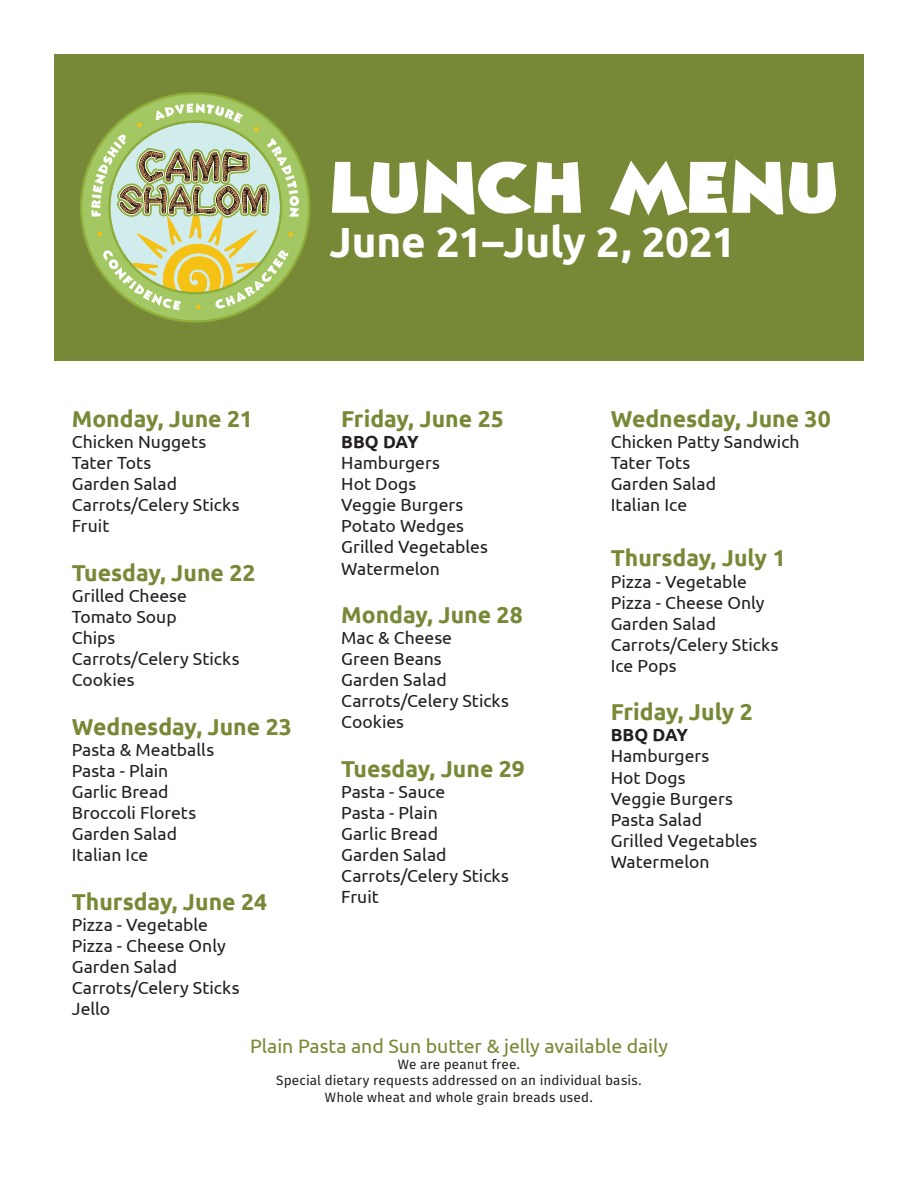
<style>
.page{position:relative;width:918px;height:1188px;background:#fff}
.page>*{position:absolute;margin:0;border:0;box-sizing:border-box;transform-origin:0 0}
.t1{font:67.5px "Mellow";letter-spacing:-.035em;color:#fff}
.t2{font:700 42.15px "Ubuntu";letter-spacing:-.005em;color:#fff}
.t3{font:700 22.95px "Ubuntu";color:#778936}
.t4{font:19.5px "Ubuntu";letter-spacing:-.005em;color:#778936}
.t5{font:17.55px/21px "Ubuntu";color:#231f20}
.t6{font:700 17.55px "Ubuntu";letter-spacing:-.01em;color:#231f20}
.t7{font:13.5px/16.2px "Fira Sans OT";letter-spacing:.01em;color:#231f20;text-align:center}
</style>
<div class="page">
<div style="left:54px;top:54px;width:810px;height:307px;background:#778936"></div>
<svg style="left:80px;top:92px;width:231px;height:231px"></svg>
<svg style="left:91px;top:103px;width:208px;height:207px;background:#b3c384"></svg>
<h1 class="t1" style="left:329px;top:144px;width:512px">LUNCH MENU</h1>
<h2 class="t2" style="left:329px;top:216px;width:408px">June 21–July 2, 2021</h2>
<h3 class="t3" style="left:72px;top:405px;width:182px">Monday, June 21</h3>
<p class="t5" style="left:72px;top:431px;width:169px">Chicken Nuggets<br>Tater Tots<br>Garden Salad<br>Carrots/Celery Sticks<br>Fruit</p>
<h3 class="t3" style="left:72px;top:559px;width:185px">Tuesday, June 22</h3>
<p class="t5" style="left:72px;top:585px;width:169px">Grilled Cheese<br>Tomato Soup<br>Chips<br>Carrots/Celery Sticks<br>Cookies</p>
<h3 class="t3" style="left:72px;top:713px;width:222px">Wednesday, June 23</h3>
<p class="t5" style="left:72px;top:739px;width:144px">Pasta &amp; Meatballs<br>Pasta - Plain<br>Garlic Bread<br>Broccoli Florets<br>Garden Salad<br>Italian Ice</p>
<h3 class="t3" style="left:72px;top:888px;width:197px">Thursday, June 24</h3>
<p class="t5" style="left:72px;top:914px;width:169px">Pizza - Vegetable<br>Pizza - Cheese Only<br>Garden Salad<br>Carrots/Celery Sticks<br>Jello</p>
<h3 class="t3" style="left:341px;top:405px;width:164px">Friday, June 25</h3>
<p class="t6" style="left:341px;top:431px;width:79px">BBQ DAY</p>
<p class="t5" style="left:341px;top:452px;width:148px">Hamburgers<br>Hot Dogs<br>Veggie Burgers<br>Potato Wedges<br>Grilled Vegetables<br>Watermelon</p>
<h3 class="t3" style="left:341px;top:601px;width:183px">Monday, June 28</h3>
<p class="t5" style="left:341px;top:627px;width:169px">Mac &amp; Cheese<br>Green Beans<br>Garden Salad<br>Carrots/Celery Sticks<br>Cookies</p>
<h3 class="t3" style="left:341px;top:755px;width:185px">Tuesday, June 29</h3>
<p class="t5" style="left:341px;top:781px;width:169px">Pasta - Sauce<br>Pasta - Plain<br>Garlic Bread<br>Garden Salad<br>Carrots/Celery Sticks<br>Fruit</p>
<h3 class="t3" style="left:611px;top:405px;width:222px">Wednesday, June 30</h3>
<p class="t5" style="left:611px;top:431px;width:190px">Chicken Patty Sandwich<br>Tater Tots<br>Garden Salad<br>Italian Ice</p>
<h3 class="t3" style="left:611px;top:544px;width:176px">Thursday, July 1</h3>
<p class="t5" style="left:611px;top:570px;width:169px">Pizza - Vegetable<br>Pizza - Cheese Only<br>Garden Salad<br>Carrots/Celery Sticks<br>Ice Pops</p>
<h3 class="t3" style="left:611px;top:698px;width:144px">Friday, July 2</h3>
<p class="t6" style="left:611px;top:725px;width:79px">BBQ DAY</p>
<p class="t5" style="left:611px;top:745px;width:148px">Hamburgers<br>Hot Dogs<br>Veggie Burgers<br>Pasta Salad<br>Grilled Vegetables<br>Watermelon</p>
<p class="t4" style="left:250px;top:1034px;width:420px">Plain Pasta and Sun butter &amp; jelly available daily</p>
<p class="t7" style="left:276px;top:1057px;width:367px">We are peanut free.<br>Special dietary requests addressed on an individual basis.<br>Whole wheat and whole grain breads used.</p>
</div>
